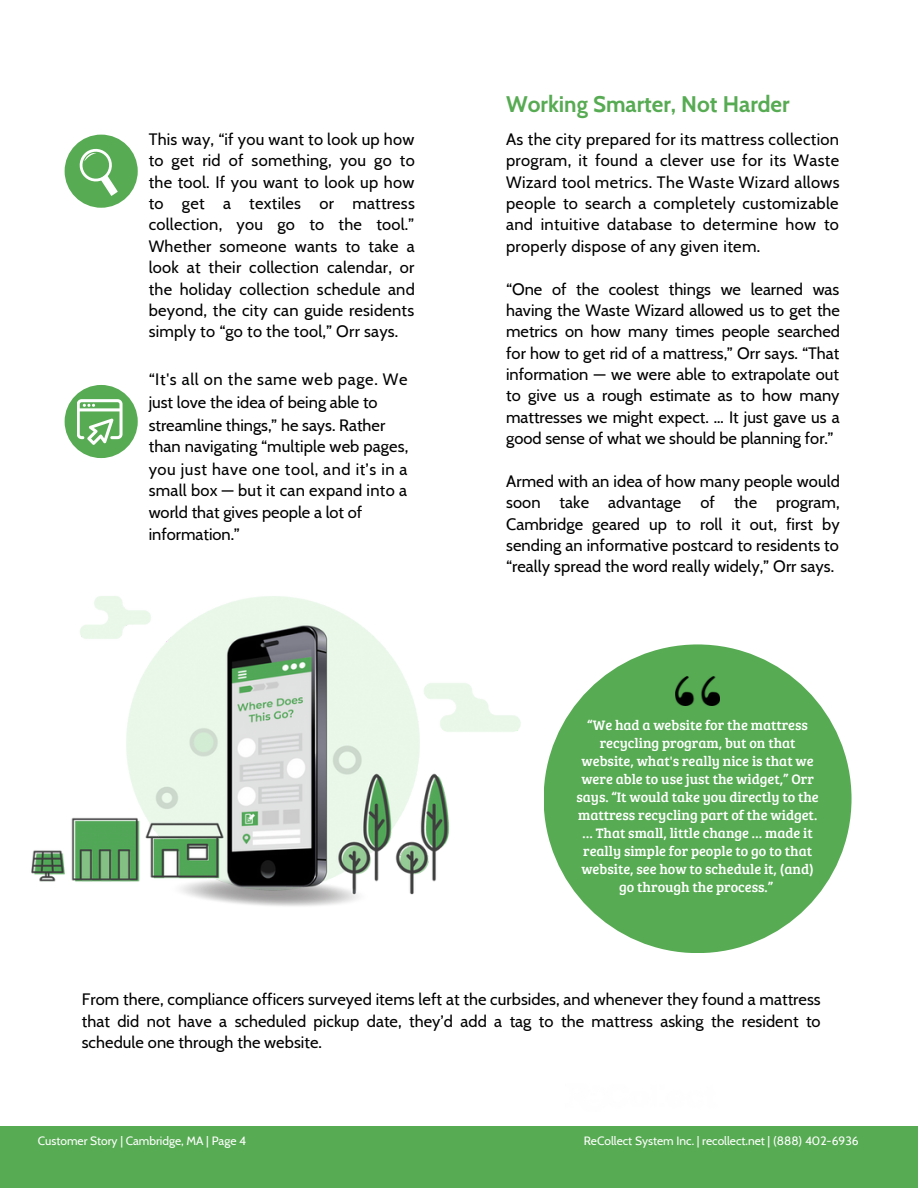
<style>
.page{position:relative;width:918px;height:1188px;background:#fff}
.page>*{position:absolute;margin:0;border:0;box-sizing:border-box;transform-origin:0 0}
.t1{font:700 22.5px "Cabin";color:#57ab53}
.t2{font:16.5px/21.3px "Cabin";letter-spacing:.005em;color:#000;text-align:justify}
.t3{font:14.25px/18px "Bree Serif";color:#fff;text-align:center}
.t4{font:12px "Cabin";color:#fff}
</style>
<div class="page">
<div style="left:0;top:1126px;width:918px;height:62px;background:#57ab53"></div>
<img style="left:31px;top:596px;width:490px;height:310px">
<div style="left:65px;top:135px;width:73px;height:73px;background:#57ab53;border-radius:50%"></div>
<div style="left:65px;top:385px;width:73px;height:73px;background:#57ab53;border-radius:50%"></div>
<div style="left:544px;top:644px;width:308px;height:309px;background:#57ab53;border-radius:50%"></div>
<img style="left:676px;top:676px;width:44px;height:30px">
<svg style="left:77px;top:399px;width:46px;height:46px"></svg>
<svg style="left:79px;top:148px;width:39px;height:48px"></svg>
<p class="t2" style="left:149px;top:128px;width:268px">This way, “if you want to look up how to get rid of something, you go to the tool. If you want to look up how to get a textiles or mattress collection, you go to the tool.” Whether someone wants to take a look at their collection calendar, or the holiday collection schedule and beyond, the city can guide residents simply to “go to the tool,” Orr says.</p>
<p class="t2" style="left:149px;top:368px;width:261px;line-height:22.2px;text-align:left">“It's all on the same web page. We just love the idea of being able to streamline things,” he says. Rather than navigating “multiple web pages, you just have one tool, and it’s in a small box — but it can expand into a world that gives people a lot of information.”</p>
<h1 class="t1" style="left:506px;top:90px;width:285px">Working Smarter, Not Harder</h1>
<p class="t2" style="left:506px;top:128px;width:335px">As the city prepared for its mattress collection program, it found a clever use for its Waste Wizard tool metrics. The Waste Wizard allows people to search a completely customizable and intuitive database to determine how to properly dispose of any given item.</p>
<p class="t2" style="left:506px;top:278px;width:335px">“One of the coolest things we learned was having the Waste Wizard allowed us to get the metrics on how many times people searched for how to get rid of a mattress,” Orr says. “That information — we were able to extrapolate out to give us a rough estimate as to how many mattresses we might expect. … It just gave us a good sense of what we should be planning for.”</p>
<p class="t2" style="left:506px;top:470px;width:335px">Armed with an idea of how many people would soon take advantage of the program, Cambridge geared up to roll it out, first by sending an informative postcard to residents to “really spread the word really widely,” Orr says.</p>
<p class="t3" style="left:576px;top:715px;width:244px">“We had a website for the mattress recycling program, but on that website, what's really nice is that we were able to use just the widget,” Orr says. “It would take you directly to the mattress recycling part of the widget. … That small, little change … made it really simple for people to go to that website, see how to schedule it, (and) go through the process.”</p>
<p class="t2" style="left:82px;top:989px;width:741px">From there, compliance officers surveyed items left at the curbsides, and whenever they found a mattress that did not have a scheduled pickup date, they’d add a tag to the mattress asking the resident to schedule one through the website.</p>
<p class="t4" style="left:38px;top:1134px;width:210px">Customer Story | Cambridge, MA | Page 4</p>
<p class="t4" style="left:584px;top:1134px;width:276px">ReCollect System Inc. | recollect.net | (888) 402-6936</p>
</div>
